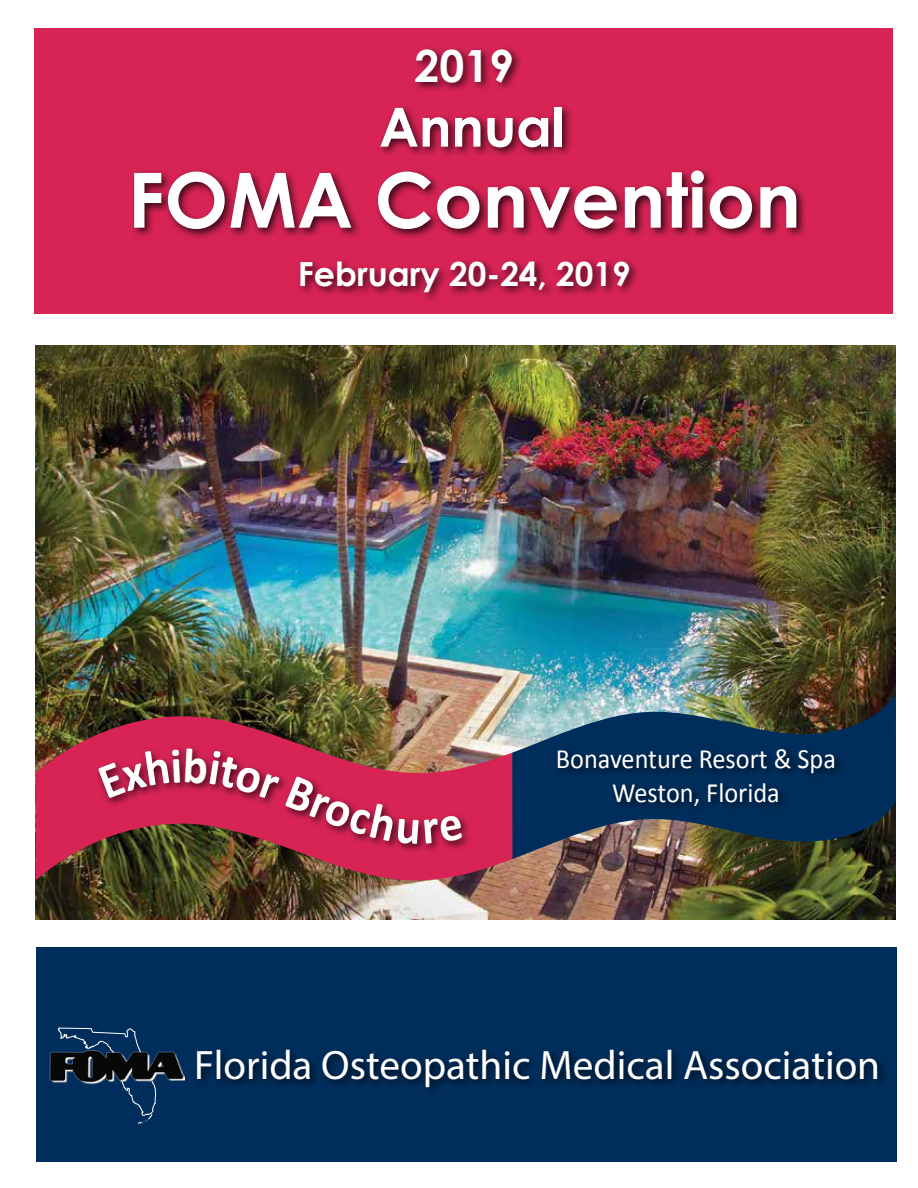
<style>
.page{position:relative;width:918px;height:1188px;background:#fff}
.page>*{position:absolute;margin:0;border:0;box-sizing:border-box;transform-origin:0 0}
.t1{font:700 76.2px "Century Gothic";color:#fff}
.t2{font:700 54px "Century Gothic";color:#fff}
.t3{font:700 44.4px "Century Gothic";color:#fff}
.t4{font:41.25px "Myriad Pro";color:#fff}
.t5{font:700 33.3px "Century Gothic";color:#fff}
.t6{font:27.9px/33.6px "Calibri";color:#fff;text-align:center;scale:.94 1}
</style>
<div class="page">
<img style="left:36px;top:377px;width:860px;height:542px">
<div style="left:35px;top:28px;width:858px;height:286px;background:#d72455"></div>
<img style="left:34px;top:37px;width:862px;height:340px">
<img style="left:36px;top:710px;width:476px;height:24px">
<img style="left:512px;top:693px;width:384px;height:166px">
<img style="left:35px;top:734px;width:491px;height:186px">
<img style="left:529px;top:738px;width:341px;height:119px">
<div style="left:36px;top:947px;width:860px;height:215px;background:#002e5c"></div>
<img style="left:184px;top:1038px;width:713px;height:124px">
<svg style="left:58px;top:1028px;width:99px;height:96px"></svg>
<img style="left:50px;top:1049px;width:134px;height:37px">
<svg style="left:98px;top:748px;width:365px;height:96px;background:#b12848"></svg>
<p class="t3" style="left:415px;top:32px;width:101px">2019</p>
<h2 class="t2" style="left:379px;top:86px;width:187px">Annual</h2>
<h1 class="t1" style="left:128px;top:142px;width:675px">FOMA Convention</h1>
<p class="t5" style="left:298px;top:248px;width:335px">February 20-24, 2019</p>
<p class="t6" style="left:556px;top:742px;width:299px">Bonaventure Resort &amp; Spa<br>Weston, Florida</p>
<p class="t4" style="left:194px;top:1040px;width:687px">Florida Osteopathic Medical Association</p>
</div>
